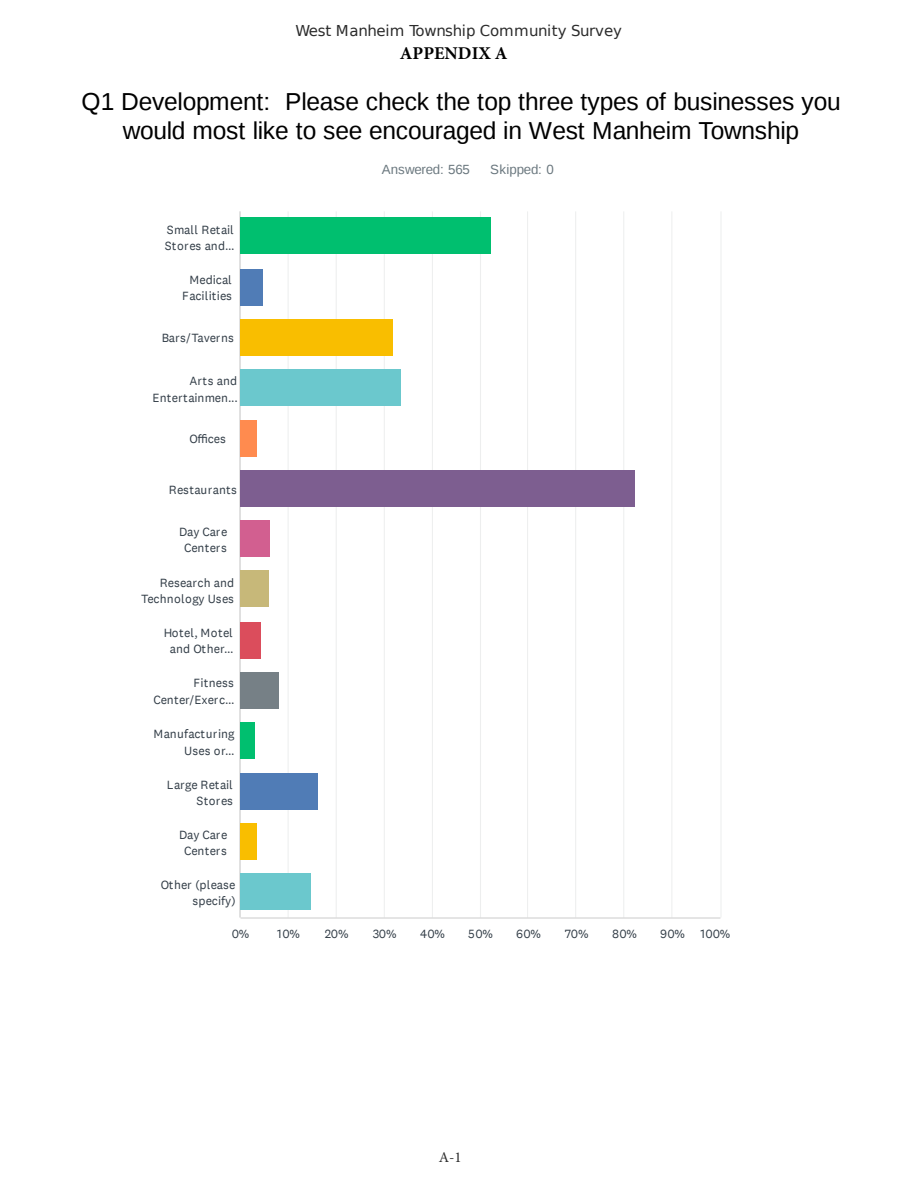
<style>
.page{position:relative;width:918px;height:1188px;background:#fff}
.page>*{position:absolute;margin:0;border:0;box-sizing:border-box;transform-origin:0 0}
.t1{font:24.6px/28.7px "Liberation Sans";letter-spacing:-.015em;color:#000;text-align:center}
.t2{font:700 18px "Minion Pro";color:#000}
.t3{font:15px "DejaVu Sans";letter-spacing:-.015em;color:#2c2c2c}
.t4{font:15px "Minion Pro";color:#2c2c2c}
.t5{font:13.35px "Liberation Sans";letter-spacing:-.02em;color:#6b787f}
.t6{font:12.3px "Copyright Klim Type Foundry Not Licensedfor Desktop Use";letter-spacing:.005em;color:#333e48}
.t7{font:12.3px "Copyright Klim Type Foundry Not Licensedfor Desktop Use";letter-spacing:.025em;color:#333e48}
.t8{font:12.3px "Copyright Klim Type Foundry Not Licensedfor Desktop Use";letter-spacing:-.02em;color:#333e48}
.t9{font:12.3px "Copyright Klim Type Foundry Not Licensedfor Desktop Use";letter-spacing:.03em;color:#333e48}
</style>
<div class="page">
<hr style="left:288px;top:211px;width:1px;height:706px;background:#edeeee">
<hr style="left:336px;top:211px;width:1px;height:706px;background:#edeeee">
<hr style="left:384px;top:211px;width:1px;height:706px;background:#edeeee">
<hr style="left:432px;top:211px;width:1px;height:706px;background:#edeeee">
<hr style="left:480px;top:211px;width:1px;height:706px;background:#edeeee">
<hr style="left:527px;top:211px;width:1px;height:706px;background:#edeeee">
<hr style="left:575px;top:211px;width:1px;height:706px;background:#edeeee">
<hr style="left:623px;top:211px;width:1px;height:706px;background:#edeeee">
<hr style="left:671px;top:211px;width:1px;height:706px;background:#edeeee">
<hr style="left:720px;top:211px;width:2px;height:706px;background:#edeeee">
<hr style="left:240px;top:211px;width:1px;height:706px;background:#ccc">
<hr style="left:241px;top:917px;width:479px;height:2px;background:#ccc">
<div style="left:241px;top:218px;width:250px;height:36px;background:#00bf6f"></div>
<div style="left:241px;top:269px;width:22px;height:37px;background:#507cb6"></div>
<div style="left:241px;top:319px;width:152px;height:37px;background:#f9be00"></div>
<div style="left:241px;top:369px;width:160px;height:37px;background:#6bc8cd"></div>
<div style="left:241px;top:420px;width:16px;height:37px;background:#ff8b4f"></div>
<div style="left:241px;top:470px;width:394px;height:37px;background:#7d5e90"></div>
<div style="left:241px;top:520px;width:29px;height:37px;background:#d25f90"></div>
<div style="left:241px;top:571px;width:28px;height:36px;background:#c7b879"></div>
<div style="left:241px;top:622px;width:20px;height:37px;background:#db4d5c"></div>
<div style="left:241px;top:672px;width:38px;height:37px;background:#768086"></div>
<div style="left:241px;top:722px;width:14px;height:37px;background:#00bf6f"></div>
<div style="left:241px;top:773px;width:77px;height:37px;background:#507cb6"></div>
<div style="left:241px;top:823px;width:16px;height:37px;background:#f9be00"></div>
<div style="left:241px;top:873px;width:70px;height:37px;background:#6bc8cd"></div>
<p class="t3" style="left:295px;top:22px;width:328px">West Manheim Township Community Survey</p>
<h2 class="t2" style="left:400px;top:41px;width:109px">APPENDIX A</h2>
<h1 class="t1" style="left:81px;top:87px;width:761px">Q1 Development: Please check the top three types of businesses you would most like to see encouraged in West Manheim Township</h1>
<p class="t5" style="left:382px;top:161px;width:90px">Answered: 565</p>
<p class="t5" style="left:490px;top:161px;width:65px">Skipped: 0</p>
<p class="t6" style="left:167px;top:222px;width:69px">Small Retail</p>
<p class="t6" style="left:165px;top:239px;width:71px">Stores and...</p>
<p class="t6" style="left:189px;top:272px;width:44px">Medical</p>
<p class="t6" style="left:182px;top:289px;width:51px">Facilities</p>
<p class="t8" style="left:162px;top:331px;width:74px">Bars/Taverns</p>
<p class="t6" style="left:189px;top:374px;width:50px">Arts and</p>
<p class="t6" style="left:153px;top:390px;width:87px">Entertainmen...</p>
<p class="t6" style="left:189px;top:431px;width:38px">Offices</p>
<p class="t7" style="left:169px;top:482px;width:70px">Restaurants</p>
<p class="t6" style="left:179px;top:524px;width:50px">Day Care</p>
<p class="t6" style="left:184px;top:541px;width:44px">Centers</p>
<p class="t6" style="left:160px;top:575px;width:76px">Research and</p>
<p class="t6" style="left:141px;top:592px;width:94px">Technology Uses</p>
<p class="t9" style="left:164px;top:626px;width:71px">Hotel, Motel</p>
<p class="t6" style="left:170px;top:642px;width:65px">and Other...</p>
<p class="t7" style="left:193px;top:676px;width:42px">Fitness</p>
<p class="t6" style="left:154px;top:692px;width:83px">Center/Exerc...</p>
<p class="t6" style="left:154px;top:727px;width:83px">Manufacturing</p>
<p class="t6" style="left:184px;top:743px;width:52px">Uses or...</p>
<p class="t6" style="left:167px;top:777px;width:68px">Large Retail</p>
<p class="t6" style="left:197px;top:793px;width:38px">Stores</p>
<p class="t6" style="left:179px;top:827px;width:50px">Day Care</p>
<p class="t6" style="left:184px;top:843px;width:44px">Centers</p>
<p class="t6" style="left:161px;top:877px;width:76px">Other (please</p>
<p class="t6" style="left:192px;top:894px;width:45px">specify)</p>
<p class="t6" style="left:232px;top:926px;width:19px">0%</p>
<p class="t6" style="left:277px;top:926px;width:24px">10%</p>
<p class="t6" style="left:325px;top:926px;width:25px">20%</p>
<p class="t6" style="left:373px;top:926px;width:25px">30%</p>
<p class="t6" style="left:420px;top:926px;width:26px">40%</p>
<p class="t6" style="left:468px;top:926px;width:26px">50%</p>
<p class="t6" style="left:516px;top:926px;width:26px">60%</p>
<p class="t6" style="left:565px;top:926px;width:25px">70%</p>
<p class="t6" style="left:612px;top:926px;width:26px">80%</p>
<p class="t6" style="left:660px;top:926px;width:26px">90%</p>
<p class="t6" style="left:701px;top:926px;width:31px">100%</p>
<p class="t4" style="left:439px;top:1147px;width:24px">A-1</p>
</div>
